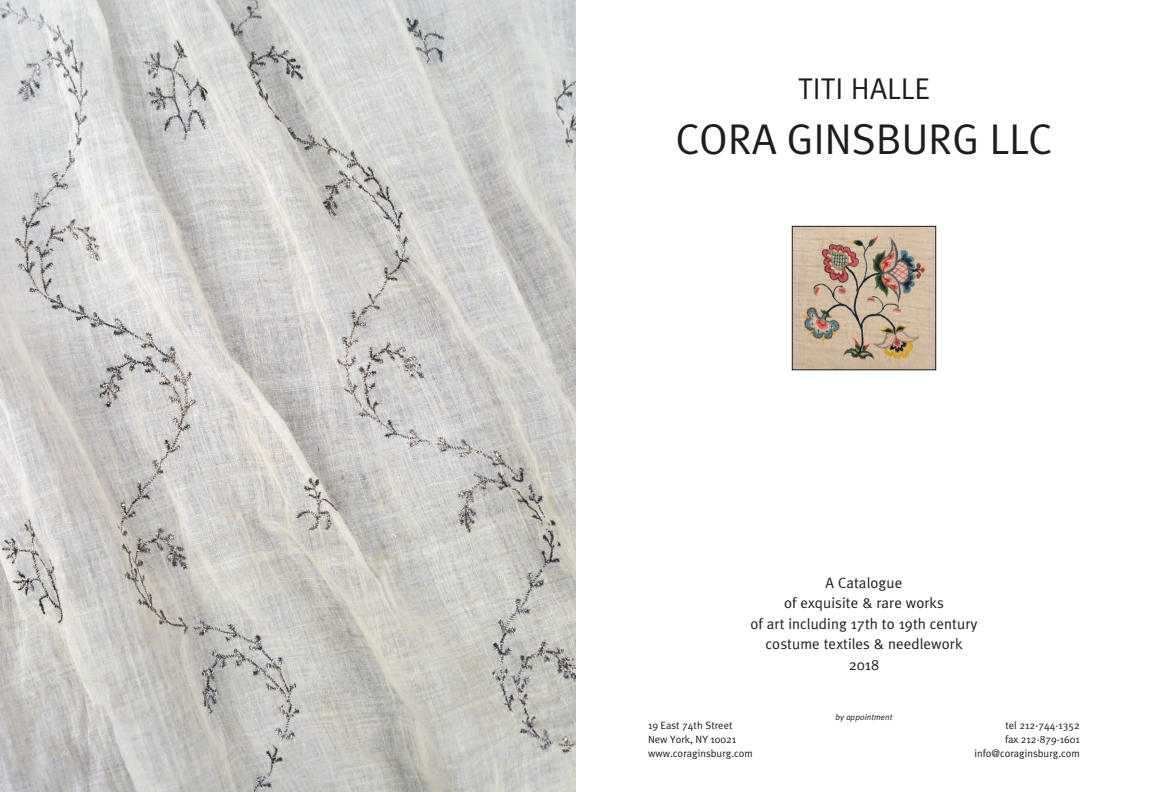
<style>
.page{position:relative;width:1152px;height:792px;background:#fff}
.page>*{position:absolute;margin:0;border:0;box-sizing:border-box;transform-origin:0 0}
.t1{font:43px "Meta Plus Normal";letter-spacing:-.005em;color:#1d1d1b}
.t2{font:30px "Meta Plus Normal";color:#1d1d1b}
.t3{font:15px/20.5px "Meta Plus Normal";letter-spacing:.005em;color:#1d1d1b;text-align:center}
.t4{font:10.6px/14px "Meta Plus Normal";color:#1d1d1b}
.t5{font:italic 8.5px "Meta Plus Normal";color:#1d1d1b}
</style>
<div class="page">
<img style="left:0;top:0;width:576px;height:792px">
<img style="left:794px;top:228px;width:140px;height:140px">
<div style="left:792px;top:226px;width:144px;height:144px;border:1px solid #1d1d1b"></div>
<h2 class="t2" style="left:798px;top:72px;width:133px">TITI HALLE</h2>
<h1 class="t1" style="left:676px;top:115px;width:378px">CORA GINSBURG LLC</h1>
<h3 class="t3" style="left:750px;top:572px;width:229px">A Catalogue<br>of exquisite &amp; rare works<br>of art including 17th to 19th century costume textiles &amp; needlework<br>2018</h3>
<p class="t5" style="left:836px;top:712px;width:58px">by appointment</p>
<p class="t4" style="left:648px;top:718px;width:106px">19 East 74th Street<br>New York, NY 10021 www.coraginsburg.com</p>
<p class="t4" style="left:974px;top:718px;width:107px;text-align:right">tel 212-744-1352<br>fax 212-879-1601 info@coraginsburg.com</p>
</div>
